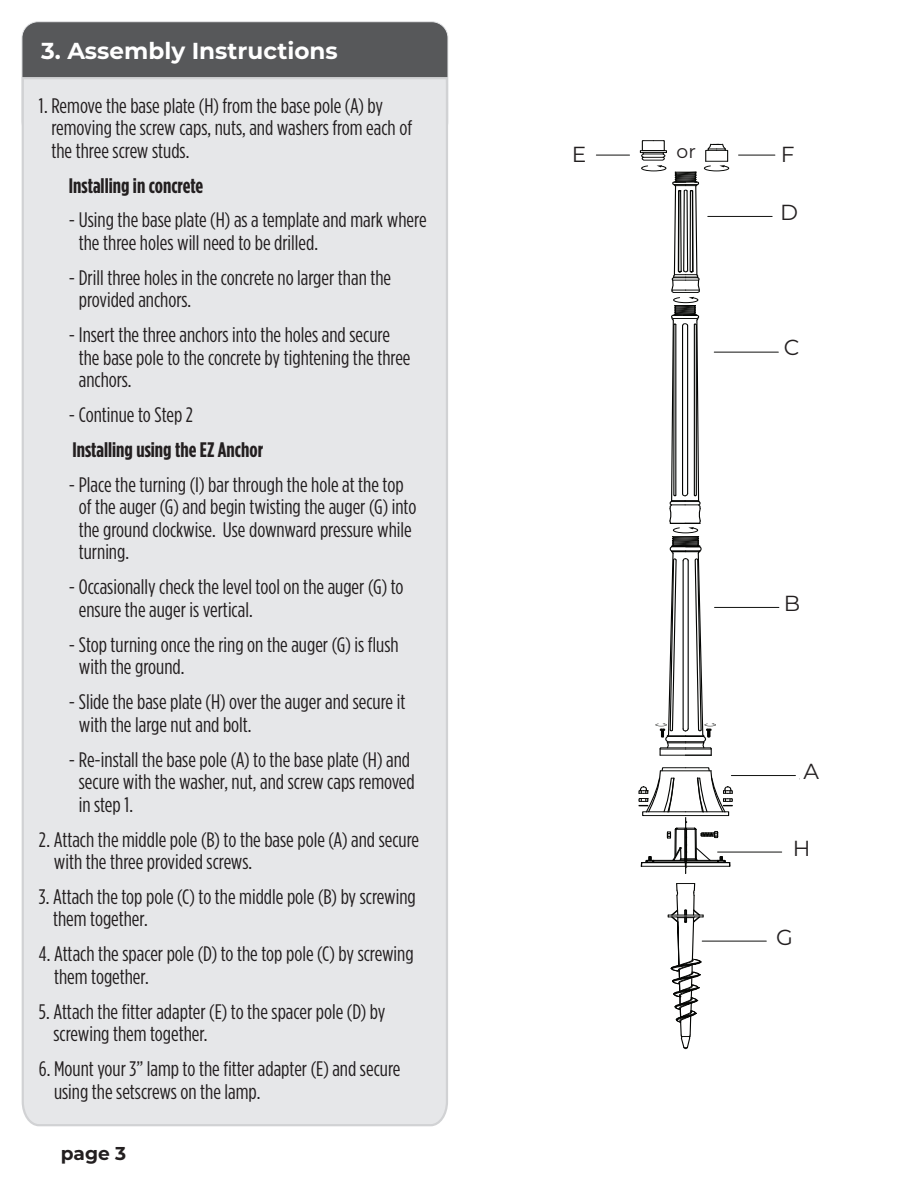
<style>
.page{position:relative;width:918px;height:1188px;background:#fff}
.page>*{position:absolute;margin:0;border:0;box-sizing:border-box;transform-origin:0 0}
.t1{font:700 23.1px "Montserrat";color:#fff}
.t2{font:21.75px "Montserrat";color:#231f20}
.t3{font:21px/22.5px "Gotham Condensed";color:#231f20;scale:1.04 1}
.t4{font:700 21px "Gotham Condensed";color:#231f20;scale:1.04 1}
.t5{font:18.75px "Montserrat";color:#231f20}
.t6{font:700 18.6px "Montserrat";color:#231f20}
</style>
<div class="page">
<div style="left:22px;top:22px;width:426px;height:116px;background:#57585a;border-radius:16px"></div>
<div style="left:21px;top:76px;width:428px;height:1051px;background:#e6e7e9"></div>
<hr style="left:507px;top:928px;width:46px;height:1px;background:#040503">
<hr style="left:739px;top:155px;width:36px;height:1px;background:#040503">
<hr style="left:596px;top:155px;width:33px;height:1px;background:#040503">
<hr style="left:708px;top:216px;width:64px;height:1px;background:#040503">
<hr style="left:714px;top:352px;width:64px;height:1px;background:#040503">
<hr style="left:715px;top:607px;width:64px;height:1px;background:#040503">
<hr style="left:731px;top:775px;width:64px;height:1px;background:#040503">
<hr style="left:702px;top:941px;width:64px;height:1px;background:#040503">
<svg style="left:638px;top:767px;width:95px;height:283px"></svg>
<hr style="left:718px;top:852px;width:64px;height:1px;background:#040503">
<div style="left:640px;top:150px;width:27px;height:3px;border:1px solid #040503"></div>
<svg style="left:641px;top:140px;width:89px;height:616px"></svg>
<p class="t1" style="left:41px;top:39px;width:298px">3. Assembly Instructions</p>
<p class="t3" style="left:51px;top:95px;width:348px;text-indent:-12px">1. Remove the base plate (H) from the base pole (A) by removing the screw caps, nuts, and washers from each of the three screw studs.</p>
<p class="t4" style="left:69px;top:178px;width:130px">Installing in concrete</p>
<p class="t3" style="left:79px;top:210px;width:336px;text-indent:-10px">- Using the base plate (H) as a template and mark where the three holes will need to be drilled.</p>
<p class="t3" style="left:79px;top:268px;width:302px;text-indent:-10px">- Drill three holes in the concrete no larger than the provided anchors.</p>
<p class="t3" style="left:79px;top:325px;width:321px;text-indent:-10px">- Insert the three anchors into the holes and secure the base pole to the concrete by tightening the three anchors.</p>
<p class="t3" style="left:69px;top:405px;width:121px">- Continue to Step 2</p>
<p class="t4" style="left:72px;top:442px;width:185px">Installing using the EZ Anchor</p>
<p class="t3" style="left:79px;top:475px;width:326px;text-indent:-10px">- Place the turning (I) bar through the hole at the top of the auger (G) and begin twisting the auger (G) into the ground clockwise. Use downward pressure while turning.</p>
<p class="t3" style="left:79px;top:577px;width:314px;text-indent:-10px">- Occasionally check the level tool on the auger (G) to ensure the auger is vertical.</p>
<p class="t3" style="left:79px;top:634px;width:309px;text-indent:-10px">- Stop turning once the ring on the auger (G) is flush with the ground.</p>
<p class="t3" style="left:79px;top:692px;width:316px;text-indent:-10px">- Slide the base plate (H) over the auger and secure it with the large nut and bolt.</p>
<p class="t3" style="left:79px;top:749px;width:325px;text-indent:-10px">- Re-install the base pole (A) to the base plate (H) and secure with the washer, nut, and screw caps removed in step 1.</p>
<p class="t3" style="left:54px;top:829px;width:353px;text-indent:-15px">2. Attach the middle pole (B) to the base pole (A) and secure with the three provided screws.</p>
<p class="t3" style="left:53px;top:887px;width:350px;text-indent:-14px">3. Attach the top pole (C) to the middle pole (B) by screwing them together.</p>
<p class="t3" style="left:54px;top:944px;width:347px;text-indent:-15px">4. Attach the spacer pole (D) to the top pole (C) by screwing them together.</p>
<p class="t3" style="left:53px;top:1001px;width:321px;text-indent:-14px">5. Attach the fitter adapter (E) to the spacer pole (D) by screwing them together.</p>
<p class="t3" style="left:54px;top:1059px;width:335px;text-indent:-15px">6. Mount your 3” lamp to the fitter adapter (E) and secure using the setscrews on the lamp.</p>
<p class="t6" style="left:61px;top:1144px;width:67px">page 3</p>
<p class="t2" style="left:572px;top:146px;width:16px">E</p>
<p class="t2" style="left:781px;top:146px;width:15px">F</p>
<p class="t5" style="left:677px;top:144px;width:21px">or</p>
<p class="t2" style="left:780px;top:204px;width:19px">D</p>
<p class="t2" style="left:784px;top:339px;width:17px">C</p>
<p class="t2" style="left:784px;top:595px;width:18px">B</p>
<p class="t2" style="left:804px;top:763px;width:17px">A</p>
<p class="t2" style="left:793px;top:839px;width:19px">H</p>
<p class="t2" style="left:776px;top:929px;width:18px">G</p>
</div>
